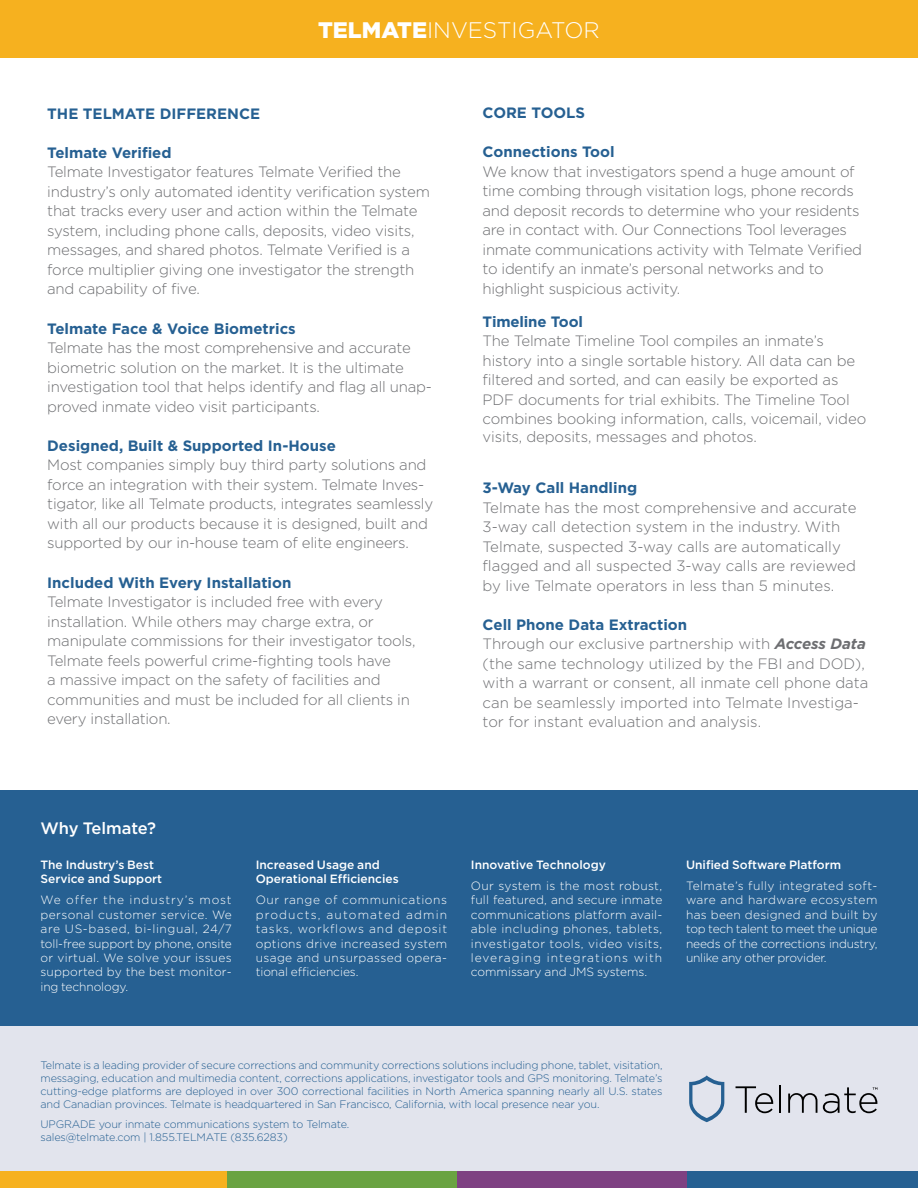
<style>
.page{position:relative;width:918px;height:1188px;background:#fff}
.page>*{position:absolute;margin:0;border:0;box-sizing:border-box;transform-origin:0 0}
.t1{font:300 22.5px "Gotham HTF";color:#fff}
.t2{font:500 16.5px "Gotham HTF";letter-spacing:-.005em;color:#fff}
.t3{font:300 15px/19.5px "Gotham HTF";letter-spacing:-.015em;color:#6d6e71}
.t4{font:700 15px "Gotham HTF";color:#266092}
.t5{font:300 12px/14.4px "Gotham HTF";color:#fff;text-align:justify}
.t6{font:500 12px/14.4px "Gotham HTF";color:#fff}
.t7{font:300 10.8px/13px "Gotham HTF";letter-spacing:-.015em;color:#266092;text-align:justify}
.s1{font-weight:900}
.s2{font-weight:700;color:#266092}
.s3{font-weight:700;font-style:italic}
</style>
<div class="page">
<div style="left:0;top:0;width:918px;height:57px;background:#f6b11f"></div>
<div style="left:0;top:1024px;width:918px;height:155px;background:#e2e4ed"></div>
<div style="left:0;top:790px;width:918px;height:236px;background:#266092"></div>
<svg style="left:736px;top:1086px;width:37px;height:27px"></svg>
<hr style="left:779px;top:1085px;width:2px;height:28px;background:#000">
<svg style="left:788px;top:1093px;width:29px;height:20px"></svg>
<svg style="left:689px;top:1075px;width:35px;height:47px"></svg>
<svg style="left:823px;top:1087px;width:54px;height:26px"></svg>
<div style="left:0;top:1171px;width:228px;height:17px;background:#f6b11f"></div>
<div style="left:228px;top:1171px;width:230px;height:17px;background:#6aa342"></div>
<div style="left:458px;top:1171px;width:230px;height:17px;background:#7e4182"></div>
<div style="left:688px;top:1171px;width:230px;height:17px;background:#266092"></div>
<h1 class="t1" style="left:318px;top:17px;width:283px"><span class="s1">TELMATE</span>INVESTIGATOR</h1>
<p class="t4" style="left:47px;top:105px;width:214px">THE TELMATE DIFFERENCE</p>
<p class="t4" style="left:47px;top:144px;width:126px">Telmate Verified</p>
<p class="t3" style="left:47px;top:162px;width:384px">Telmate Investigator features Telmate Verified the industry’s only automated identity verification system that tracks every user and action within the Telmate system, including phone calls, deposits, video visits, messages, and shared photos. Telmate Verified is a force multiplier giving one investigator the strength and capability of five.</p>
<p class="t4" style="left:47px;top:320px;width:250px">Telmate Face &amp; Voice Biometrics</p>
<p class="t3" style="left:47px;top:338px;width:386px">Telmate has the most comprehensive and accurate biometric solution on the market. It is the ultimate investigation tool that helps identify and flag all unap&shy;proved inmate video visit participants.</p>
<p class="t4" style="left:47px;top:437px;width:290px">Designed, Built &amp; Supported In-House</p>
<p class="t3" style="left:47px;top:455px;width:387px">Most companies simply buy third party solutions and force an integration with their system. Telmate Inves&shy;tigator, like all Telmate products, integrates seamlessly with all our products because it is designed, built and supported by our in-house team of elite engineers.</p>
<p class="t4" style="left:47px;top:574px;width:246px">Included With Every Installation</p>
<p class="t3" style="left:47px;top:592px;width:370px">Telmate Investigator is included free with every installation. While others may charge extra, or manipulate commissions for their investigator tools, Telmate feels powerful crime-fighting tools have<br>a massive impact on the safety of facilities and communities and must be included for all clients in every installation.</p>
<p class="t4" style="left:483px;top:105px;width:104px">CORE TOOLS</p>
<p class="t4" style="left:483px;top:144px;width:134px">Connections Tool</p>
<p class="t3" style="left:483px;top:162px;width:381px">We know that investigators spend a huge amount of time combing through visitation logs, phone records and deposit records to determine who your residents are in contact with. Our Connections Tool leverages inmate communications activity with Telmate Verified to identify an inmate’s personal networks and to highlight suspicious activity.</p>
<p class="t4" style="left:483px;top:313px;width:102px">Timeline Tool</p>
<p class="t3" style="left:483px;top:331px;width:385px">The Telmate Timeline Tool compiles an inmate’s history into a single sortable history. All data can be filtered and sorted, and can easily be exported as PDF documents for trial exhibits. The Timeline Tool combines booking information, calls, voicemail, video</p>
<p class="t3" style="left:483px;top:427px;width:276px">visits, deposits, messages and photos.</p>
<p class="t4" style="left:483px;top:480px;width:156px">3-Way Call Handling</p>
<p class="t3" style="left:483px;top:498px;width:375px">Telmate has the most comprehensive and accurate 3-way call detection system in the industry. With Telmate, suspected 3-way calls are automatically flagged and all suspected 3-way calls are reviewed by live Telmate operators in less than 5 minutes.</p>
<p class="t3" style="left:483px;top:615px;width:387px"><span class="s2">Cell Phone Data Extraction<br></span>Through our exclusive partnership with <span class="s3">Access Data </span>(the same technology utilized by the FBI and DOD), with a warrant or consent, all inmate cell phone data can be seamlessly imported into Telmate Investiga&shy;tor for instant evaluation and analysis.</p>
<p class="t2" style="left:40px;top:819px;width:117px">Why Telmate?</p>
<p class="t6" style="left:40px;top:857px;width:123px">The Industry’s Best<br>Service and Support</p>
<p class="t5" style="left:40px;top:893px;width:193px">We offer the industry’s most personal customer service. We are US-based, bi-lingual, 24/7 toll-free support by phone, onsite or virtual. We solve your issues supported by the best monitor&shy;ing technology.</p>
<p class="t6" style="left:256px;top:857px;width:145px">Increased Usage and<br>Operational Efficiencies</p>
<p class="t5" style="left:256px;top:893px;width:193px">Our range of communications products, automated admin tasks, workflows and deposit options drive increased system usage and unsurpassed opera&shy;tional efficiencies.</p>
<p class="t6" style="left:471px;top:857px;width:137px">Innovative Technology</p>
<p class="t5" style="left:471px;top:878px;width:193px">Our system is the most robust, full featured, and secure inmate communications platform avail&shy;able including phones, tablets, investigator tools, video visits, leveraging integrations with commissary and JMS systems.</p>
<p class="t6" style="left:686px;top:857px;width:157px">Unified Software Platform</p>
<p class="t5" style="left:686px;top:878px;width:193px">Telmate’s fully integrated soft&shy;ware and hardware ecosystem has been designed and built by top tech talent to meet the unique needs of the corrections industry, unlike any other provider.</p>
<p class="t7" style="left:40px;top:1058px;width:624px">Telmate is a leading provider of secure corrections and community corrections solutions including phone, tablet, visitation, messaging, education and multimedia content, corrections applications, investigator tools and GPS monitoring. Telmate’s cutting-edge platforms are deployed in over 300 correctional facilities in North America spanning nearly all U.S. states and Canadian provinces. Telmate is headquartered in San Francisco, California, with local presence near you.</p>
<p class="t7" style="left:40px;top:1117px;width:310px">UPGRADE your inmate communications system to Telmate. sales@telmate.com | 1.855.TELMATE (835.6283)</p>
</div>
